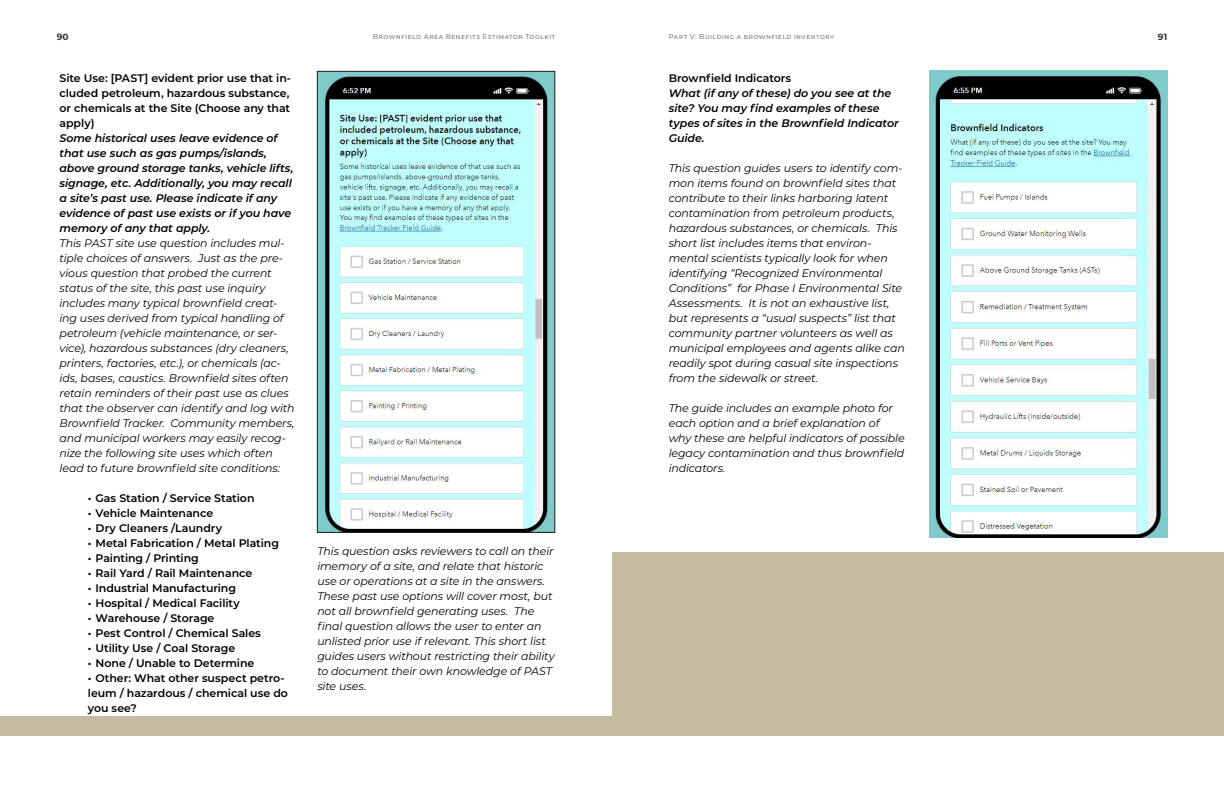
<style>
.page{position:relative;width:1224px;height:792px;background:#fff}
.page>*{position:absolute;margin:0;border:0;box-sizing:border-box;transform-origin:0 0}
.t1{font:italic 11px/15px "Montserrat";letter-spacing:-.01em;color:#000}
.t2{font:600 11px/15px "Montserrat";letter-spacing:-.005em;color:#000}
.t3{font:italic 600 11px/15px "Montserrat";letter-spacing:-.005em;color:#000}
.Number_01{font:700 9px "Montserrat";color:#32323f}
.Number_02{font:700 9px "Montserrat";color:#32323f}
.Text_01{font:500 7px "Montserrat";letter-spacing:.065em;color:#808080}
.Text_02{font:500 7px "Montserrat";letter-spacing:.06em;color:#808080}
</style>
<div class="page">
<img style="left:319px;top:73px;width:234px;height:458px">
<div style="left:317px;top:71px;width:238px;height:462px;border:1px solid #231f20"></div>
<img style="left:929px;top:71px;width:238px;height:466px">
<div style="left:612px;top:552px;width:612px;height:183px;background:#c3baa0"></div>
<div style="left:0;top:716px;width:612px;height:19px;background:#c3baa0"></div>
<p class="Number_01" style="left:57px;top:30px;width:14px">90</p>
<p class="Number_02" style="left:1158px;top:30px;width:11px">91</p>
<p class="t2" style="left:60px;top:70px;width:233px">Site Use: [PAST] evident prior use that in&shy;cluded petroleum, hazardous substance, or chemicals at the Site (Choose any that apply)</p>
<p class="t3" style="left:60px;top:130px;width:236px">Some historical uses leave evidence of that use such as gas pumps/islands, above ground storage tanks, vehicle lifts, signage, etc. Additionally, you may recall a site’s past use. Please indicate if any evidence of past use exists or if you have memory of any that apply.</p>
<p class="t1" style="left:60px;top:235px;width:237px">This PAST site use question includes mul&shy;tiple choices of answers. Just as the pre&shy;vious question that probed the current status of the site, this past use inquiry includes many typical brownfield creat&shy;ing uses derived from typical handling of petroleum (vehicle maintenance, or ser&shy;vice), hazardous substances (dry cleaners, printers, factories, etc.), or chemicals (ac&shy;ids, bases, caustics. Brownfield sites often retain reminders of their past use as clues that the observer can identify and log with Brownfield Tracker. Community members, and municipal workers may easily recog&shy;nize the following site uses which often lead to future brownfield site conditions:</p>
<p class="t2" style="left:88px;top:490px;width:168px">• Gas Station / Service Station</p>
<p class="t2" style="left:88px;top:505px;width:127px">• Vehicle Maintenance</p>
<p class="t2" style="left:88px;top:520px;width:136px">• Dry Cleaners /Laundry</p>
<p class="t2" style="left:88px;top:535px;width:193px">• Metal Fabrication / Metal Plating</p>
<p class="t2" style="left:88px;top:550px;width:112px">• Painting / Printing</p>
<p class="t2" style="left:88px;top:565px;width:166px">• Rail Yard / Rail Maintenance</p>
<p class="t2" style="left:88px;top:580px;width:150px">• Industrial Manufacturing</p>
<p class="t2" style="left:88px;top:595px;width:153px">• Hospital / Medical Facility</p>
<p class="t2" style="left:88px;top:610px;width:128px">• Warehouse / Storage</p>
<p class="t2" style="left:88px;top:625px;width:175px">• Pest Control / Chemical Sales</p>
<p class="t2" style="left:88px;top:640px;width:149px">• Utility Use / Coal Storage</p>
<p class="t2" style="left:88px;top:655px;width:168px">• None / Unable to Determine</p>
<p class="t2" style="left:88px;top:670px;width:202px">• Other: What other suspect petro&shy;leum / hazardous / chemical use do you see?</p>
<p class="Text_01" style="left:373px;top:31px;width:184px">Brownfield Area Benefits Estimator Toolkit</p>
<p class="Text_02" style="left:669px;top:31px;width:167px">Part V: Building a brownfield inventory</p>
<p class="t2" style="left:669px;top:70px;width:124px">Brownfield Indicators</p>
<p class="t3" style="left:669px;top:85px;width:232px">What (if any of these) do you see at the site? You may find examples of these types of sites in the Brownfield Indicator<br>Guide.</p>
<p class="t1" style="left:669px;top:160px;width:238px">This question guides users to identify com&shy;mon items found on brownfield sites that contribute to their links harboring latent contamination from petroleum products, hazardous substances, or chemicals. This short list includes items that environ&shy;mental scientists typically look for when identifying “Recognized Environmental Conditions” for Phase I Environmental Site Assessments. It is not an exhaustive list, but represents a “usual suspects” list that community partner volunteers as well as municipal employees and agents alike can readily spot during casual site inspections from the sidewalk or street.</p>
<p class="t1" style="left:669px;top:400px;width:237px">The guide includes an example photo for each option and a brief explanation of why these are helpful indicators of possible legacy contamination and thus brownfield indicators.</p>
<p class="t1" style="left:317px;top:543px;width:239px">This question asks reviewers to call on their imemory of a site, and relate that historic use or operations at a site in the answers.<br>These past use options will cover most, but not all brownfield generating uses. The final question allows the user to enter an unlisted prior use if relevant. This short list guides users without restricting their ability to document their own knowledge of PAST site uses.</p>
</div>
